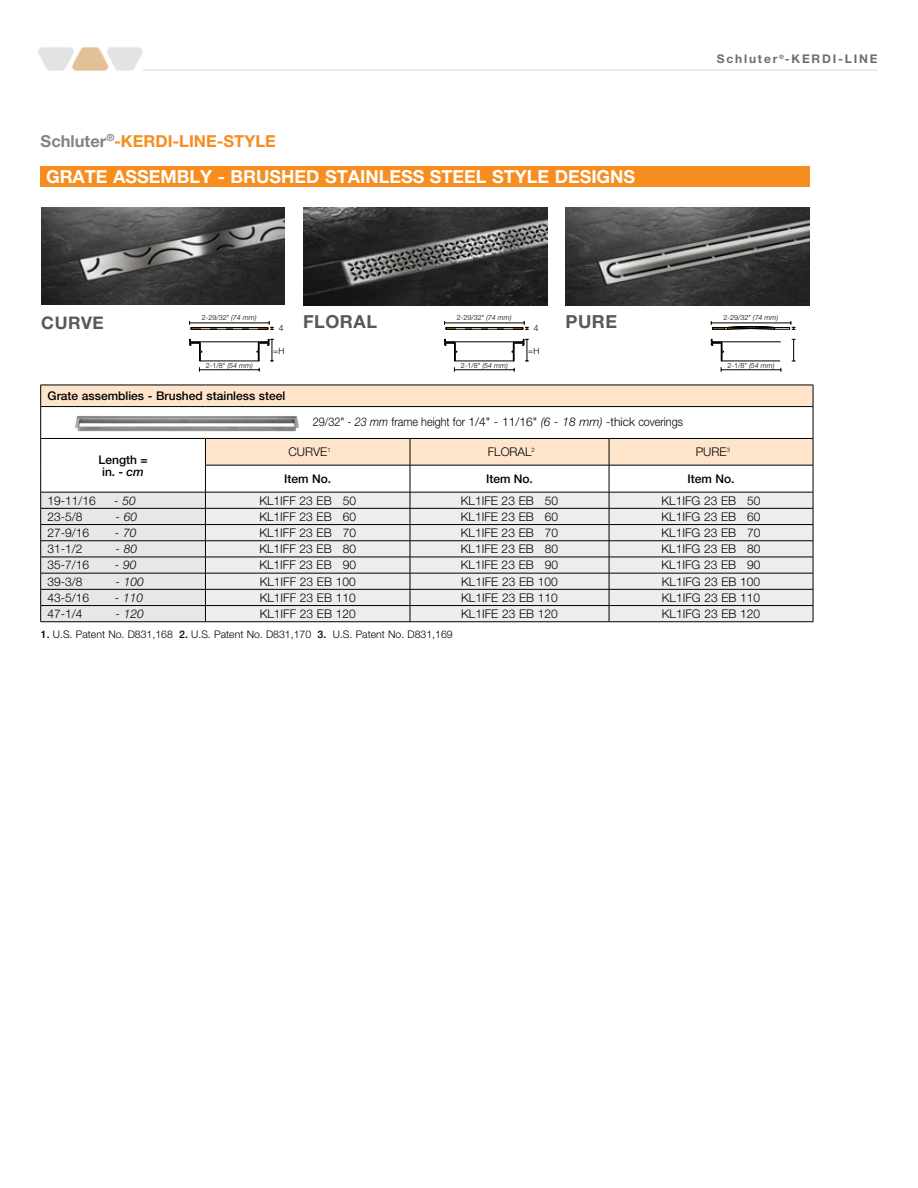
<style>
.page{position:relative;width:918px;height:1188px;background:#fff}
.page>*{position:absolute;margin:0;border:0;box-sizing:border-box;transform-origin:0 0}
.t1{font:700 18px "Helvetica Neue LT Pro";color:#fff}
.t2{font:700 18px "Helvetica Neue LT Pro";letter-spacing:.03em;color:#58595b}
.t3{font:700 17.4px "Helvetica Neue LT Pro";letter-spacing:.03em;color:#58595b}
.t4{font:700 16.5px "Helvetica Neue LT Pro";color:#f78d1e}
.t5{font:300 12px "Helvetica Neue LT Pro";color:#000}
.t6{font:500 12px/12px "Helvetica Neue LT Pro";color:#000}
.t7{font:300 12px "Helvetica Neue LT Pro";color:#000;scale:.9 1}
.t8{font:italic 300 12px "Helvetica Neue LT Pro";color:#000}
.t9{font:700 12px "Helvetica Neue LT Pro";letter-spacing:.15em;color:#6d6e71}
.t10{font:300 10.5px "Helvetica Neue LT Pro";color:#000}
.t11{font:300 8.55px "Helvetica Neue LT Pro";color:#000}
.t12{font:300 7.2px "Helvetica Neue LT Pro";color:#000}
.s1{color:#828487}
.s2{font-style:italic}
.s3{font-style:normal}
.s4{font-weight:500}
</style>
<div class="page">
<img style="left:38px;top:47px;width:105px;height:24px">
<hr style="left:143px;top:69px;width:734px;height:2px;background:#e2e3e4">
<div style="left:41px;top:386px;width:772px;height:20px;background:#fee4ca"></div>
<svg style="left:41px;top:407px;width:772px;height:31px"></svg>
<hr style="left:40px;top:406px;width:165px;height:1px;background:#000">
<hr style="left:205px;top:406px;width:205px;height:1px;background:#000">
<hr style="left:410px;top:406px;width:199px;height:1px;background:#000">
<hr style="left:609px;top:406px;width:204px;height:1px;background:#000">
<hr style="left:40px;top:438px;width:165px;height:1px;background:#000">
<hr style="left:205px;top:438px;width:205px;height:1px;background:#000">
<hr style="left:410px;top:438px;width:199px;height:1px;background:#000">
<hr style="left:609px;top:438px;width:204px;height:1px;background:#000">
<hr style="left:40px;top:385px;width:165px;height:1px;background:#000">
<svg style="left:40px;top:385px;width:1px;height:21px"></svg>
<hr style="left:205px;top:385px;width:205px;height:1px;background:#000">
<hr style="left:410px;top:385px;width:199px;height:1px;background:#000">
<hr style="left:609px;top:385px;width:204px;height:1px;background:#000">
<svg style="left:813px;top:385px;width:1px;height:21px"></svg>
<hr style="left:40px;top:407px;width:1px;height:31px;background:#000">
<hr style="left:813px;top:407px;width:1px;height:31px;background:#000">
<svg style="left:40px;top:439px;width:774px;height:183px"></svg>
<hr style="left:609px;top:621px;width:204px;height:1px;background:#000">
<img style="left:73px;top:414px;width:226px;height:18px">
<hr style="left:199px;top:342px;width:60px;height:1px;background:#000">
<hr style="left:200px;top:361px;width:58px;height:1px;background:#000">
<svg style="left:189px;top:339px;width:13px;height:22px"></svg>
<svg style="left:189px;top:321px;width:85px;height:9px"></svg>
<hr style="left:199px;top:370px;width:60px;height:1px;background:#000">
<svg style="left:257px;top:339px;width:17px;height:23px"></svg>
<hr style="left:454px;top:342px;width:60px;height:1px;background:#000">
<hr style="left:455px;top:361px;width:58px;height:1px;background:#000">
<svg style="left:444px;top:339px;width:13px;height:22px"></svg>
<svg style="left:444px;top:321px;width:85px;height:9px"></svg>
<hr style="left:454px;top:370px;width:60px;height:1px;background:#000">
<svg style="left:512px;top:339px;width:17px;height:23px"></svg>
<hr style="left:721px;top:342px;width:60px;height:1px;background:#000">
<hr style="left:722px;top:361px;width:58px;height:1px;background:#000">
<svg style="left:711px;top:339px;width:13px;height:22px"></svg>
<svg style="left:792px;top:339px;width:4px;height:23px"></svg>
<svg style="left:711px;top:321px;width:85px;height:9px"></svg>
<hr style="left:721px;top:370px;width:60px;height:1px;background:#000">
<img style="left:566px;top:208px;width:244px;height:97px">
<img style="left:303px;top:208px;width:245px;height:97px">
<img style="left:41px;top:207px;width:244px;height:98px">
<div style="left:40px;top:166px;width:770px;height:21px;background:#f78d1e"></div>
<h3 class="t4" style="left:41px;top:131px;width:237px"><span class="s1">Schluter</span><sup>®</sup>-KERDI-LINE-STYLE</h3>
<h1 class="t1" style="left:46px;top:166px;width:591px">GRATE ASSEMBLY - BRUSHED STAINLESS STEEL STYLE DESIGNS</h1>
<p class="t9" style="left:717px;top:51px;width:162px">Schluter <sup>®</sup>-KERDI-LINE</p>
<p class="t12" style="left:202px;top:313px;width:56px">2-29/32" <span class="s2">(74 mm)</span></p>
<p class="t12" style="left:457px;top:313px;width:56px">2-29/32" <span class="s2">(74 mm)</span></p>
<h2 class="t3" style="left:41px;top:312px;width:64px">CURVE</h2>
<h1 class="t2" style="left:279px;top:310px;width:100px"><sub>4</sub> FLORAL</h1>
<h1 class="t2" style="left:565px;top:310px;width:53px">PURE</h1>
<p class="t11" style="left:273px;top:346px;width:13px">=H</p>
<p class="t11" style="left:534px;top:323px;width:6px">4</p>
<p class="t11" style="left:528px;top:346px;width:13px">=H</p>
<p class="t12" style="left:206px;top:361px;width:48px">2-1/8" <span class="s2">(54 mm)</span></p>
<p class="t6" style="left:48px;top:390px;width:239px">Grate assemblies - Brushed stainless steel</p>
<p class="t12" style="left:461px;top:361px;width:48px">2-1/8" <span class="s2">(54 mm)</span></p>
<p class="t7" style="left:313px;top:415px;width:413px">29/32" - <span class="s2">23 mm</span> frame height for 1/4" - 11/16" <span class="s2">(6 - 18 mm)</span> -thick coverings</p>
<p class="t12" style="left:724px;top:313px;width:56px">2-29/32" <span class="s2">(74 mm)</span></p>
<p class="t12" style="left:728px;top:361px;width:48px">2-1/8" <span class="s2">(54 mm)</span></p>
<p class="t6" style="left:99px;top:453px;width:50px">Length = in. - <span class="s2">cm</span></p>
<p class="t5" style="left:288px;top:444px;width:44px">CURVE<sup>1</sup></p>
<p class="t5" style="left:488px;top:444px;width:49px">FLORAL<sup>2</sup></p>
<p class="t5" style="left:696px;top:444px;width:36px">PURE<sup>3</sup></p>
<p class="t6" style="left:284px;top:473px;width:48px">Item No.</p>
<p class="t6" style="left:486px;top:473px;width:48px">Item No.</p>
<p class="t6" style="left:688px;top:473px;width:48px">Item No.</p>
<p class="t5" style="left:47px;top:493px;width:50px">19-11/16</p>
<p class="t8" style="left:114px;top:493px;width:23px"><span class="s3">-</span> 50</p>
<p class="t5" style="left:259px;top:493px;width:98px">KL1IFF 23 EB 50</p>
<p class="t5" style="left:461px;top:493px;width:99px">KL1IFE 23 EB 50</p>
<p class="t5" style="left:662px;top:493px;width:101px">KL1IFG 23 EB 50</p>
<p class="t5" style="left:47px;top:509px;width:37px">23-5/8</p>
<p class="t8" style="left:116px;top:509px;width:23px"><span class="s3">-</span> 60</p>
<p class="t5" style="left:259px;top:509px;width:98px">KL1IFF 23 EB 60</p>
<p class="t5" style="left:461px;top:509px;width:99px">KL1IFE 23 EB 60</p>
<p class="t5" style="left:662px;top:509px;width:101px">KL1IFG 23 EB 60</p>
<p class="t5" style="left:47px;top:525px;width:43px">27-9/16</p>
<p class="t8" style="left:115px;top:526px;width:23px"><span class="s3">-</span> 70</p>
<p class="t5" style="left:259px;top:525px;width:98px">KL1IFF 23 EB 70</p>
<p class="t5" style="left:461px;top:525px;width:99px">KL1IFE 23 EB 70</p>
<p class="t5" style="left:662px;top:525px;width:101px">KL1IFG 23 EB 70</p>
<p class="t5" style="left:47px;top:542px;width:37px">31-1/2</p>
<p class="t8" style="left:116px;top:542px;width:23px"><span class="s3">-</span> 80</p>
<p class="t5" style="left:259px;top:542px;width:98px">KL1IFF 23 EB 80</p>
<p class="t5" style="left:461px;top:542px;width:99px">KL1IFE 23 EB 80</p>
<p class="t5" style="left:662px;top:542px;width:101px">KL1IFG 23 EB 80</p>
<p class="t5" style="left:47px;top:558px;width:43px">35-7/16</p>
<p class="t8" style="left:115px;top:558px;width:23px"><span class="s3">-</span> 90</p>
<p class="t5" style="left:259px;top:558px;width:98px">KL1IFF 23 EB 90</p>
<p class="t5" style="left:461px;top:558px;width:99px">KL1IFE 23 EB 90</p>
<p class="t5" style="left:662px;top:558px;width:101px">KL1IFG 23 EB 90</p>
<p class="t5" style="left:47px;top:574px;width:37px">39-3/8</p>
<p class="t8" style="left:116px;top:574px;width:30px"><span class="s3">-</span> 100</p>
<p class="t5" style="left:260px;top:574px;width:97px">KL1IFF 23 EB 100</p>
<p class="t5" style="left:461px;top:574px;width:98px">KL1IFE 23 EB 100</p>
<p class="t5" style="left:662px;top:574px;width:100px">KL1IFG 23 EB 100</p>
<p class="t5" style="left:47px;top:590px;width:43px">43-5/16</p>
<p class="t8" style="left:115px;top:590px;width:30px"><span class="s3">-</span> 110</p>
<p class="t5" style="left:260px;top:590px;width:97px">KL1IFF 23 EB 110</p>
<p class="t5" style="left:461px;top:590px;width:98px">KL1IFE 23 EB 110</p>
<p class="t5" style="left:662px;top:590px;width:100px">KL1IFG 23 EB 110</p>
<p class="t5" style="left:47px;top:606px;width:37px">47-1/4</p>
<p class="t8" style="left:116px;top:607px;width:30px"><span class="s3">-</span> 120</p>
<p class="t5" style="left:260px;top:606px;width:97px">KL1IFF 23 EB 120</p>
<p class="t5" style="left:461px;top:606px;width:98px">KL1IFE 23 EB 120</p>
<p class="t5" style="left:662px;top:606px;width:100px">KL1IFG 23 EB 120</p>
<p class="t10" style="left:41px;top:628px;width:413px"><span class="s4">1.</span> U.S. Patent No. D831,168 <span class="s4">2.</span> U.S. Patent No. D831,170 <span class="s4">3.</span> U.S. Patent No. D831,169</p>
</div>
